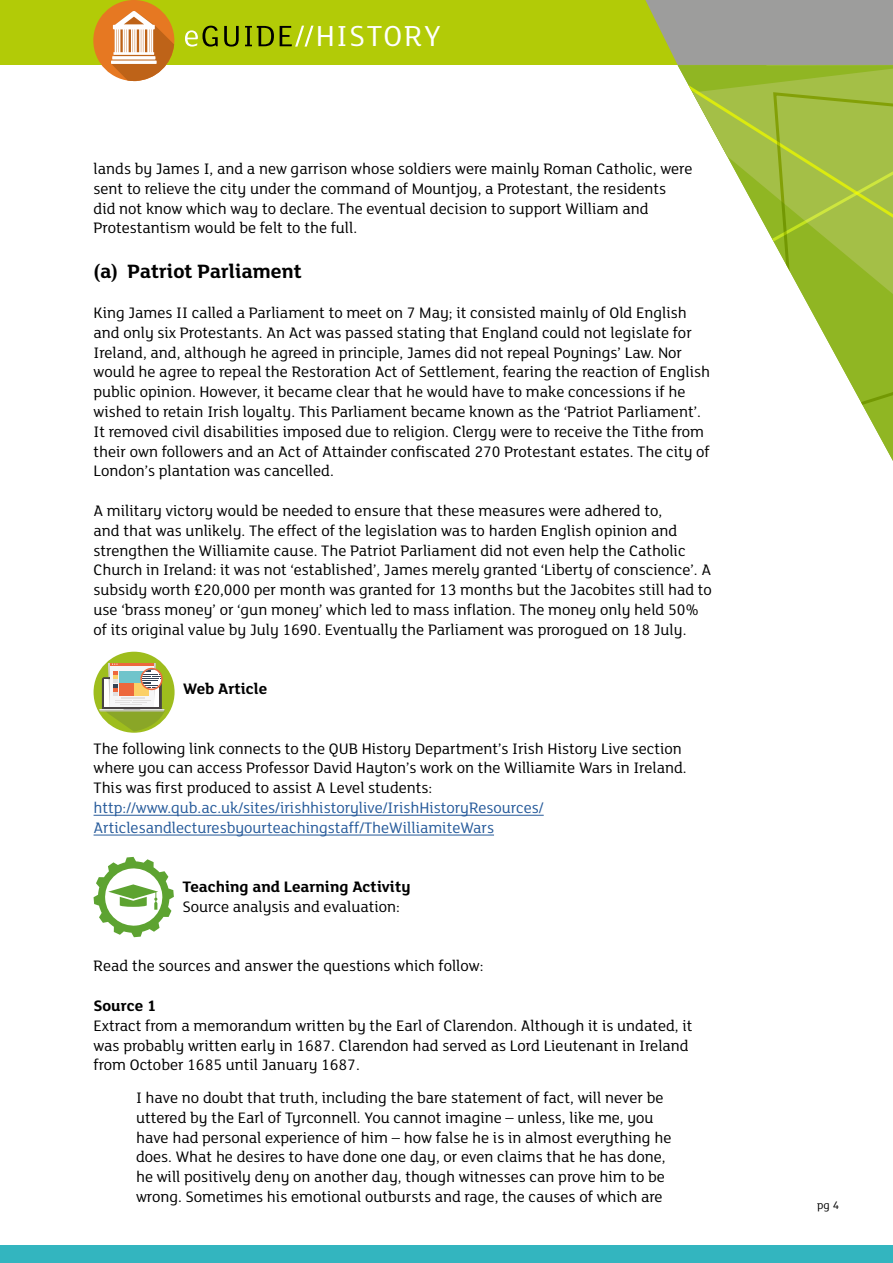
<style>
.page{position:relative;width:893px;height:1263px;background:#fff}
.page>*{position:absolute;margin:0;border:0;box-sizing:border-box;transform-origin:0 0}
.t1{font:31.5px "FS Lola";letter-spacing:.05em;color:#fff}
.t2{font:700 21px "FS Lola";color:#000}
.t3{font:16.5px/19.8px "FS Lola";color:#000}
.t4{font:16.5px/19.8px "FS Lola";color:#275b9b}
.t5{font:700 16.5px "FS Lola";color:#000}
.t6{font:12px "FS Lola";color:#000}
</style>
<div class="page">
<div style="left:0;top:1246px;width:893px;height:17px;background:#33b5bf"></div>
<div style="left:0;top:0;width:893px;height:65px;background:#b2cb07"></div>
<svg style="left:645px;top:0;width:248px;height:65px;background:#9ea091"></svg>
<svg style="left:678px;top:65px;width:215px;height:391px"></svg>
<svg style="left:771px;top:91px;width:122px;height:336px"></svg>
<svg style="left:185px;top:26px;width:33px;height:21px"></svg>
<svg style="left:224px;top:26px;width:15px;height:21px"></svg>
<svg style="left:245px;top:26px;width:29px;height:20px"></svg>
<svg style="left:280px;top:26px;width:33px;height:21px"></svg>
<div style="left:93px;top:0;width:81px;height:81px;background:#e67822;border-radius:50%"></div>
<svg style="left:111px;top:11px;width:63px;height:71px"></svg>
<svg style="left:112px;top:56px;width:43px;height:4px"></svg>
<hr style="left:111px;top:61px;width:46px;height:3px;background:#fff">
<hr style="left:94px;top:815px;width:450px;height:1px;background:#275b9b">
<hr style="left:94px;top:835px;width:400px;height:1px;background:#275b9b">
<div style="left:94px;top:652px;width:81px;height:81px;background:#9ebd1d;border-radius:50%"></div>
<svg style="left:99px;top:663px;width:66px;height:68px"></svg>
<svg style="left:94px;top:857px;width:80px;height:80px"></svg>
<h1 class="t1" style="left:316px;top:15px;width:126px">HISTORY</h1>
<p class="t3" style="left:94px;top:158px;width:600px">lands by James I, and a new garrison whose soldiers were mainly Roman Catholic, were sent to relieve the city under the command of Mountjoy, a Protestant, the residents did not know which way to declare. The eventual decision to support William and Protestantism would be felt to the full.</p>
<p class="t2" style="left:94px;top:257px;width:210px">(a) Patriot Parliament</p>
<p class="t3" style="left:94px;top:302px;width:618px">King James II called a Parliament to meet on 7 May; it consisted mainly of Old English and only six Protestants. An Act was passed stating that England could not legislate for Ireland, and, although he agreed in principle, James did not repeal Poynings’ Law. Nor would he agree to repeal the Restoration Act of Settlement, fearing the reaction of English public opinion. However, it became clear that he would have to make concessions if he wished to retain Irish loyalty. This Parliament became known as the ‘Patriot Parliament’.<br>It removed civil disabilities imposed due to religion. Clergy were to receive the Tithe from their own followers and an Act of Attainder confiscated 270 Protestant estates. The city of London’s plantation was cancelled.</p>
<p class="t3" style="left:94px;top:500px;width:620px">A military victory would be needed to ensure that these measures were adhered to,<br>and that was unlikely. The effect of the legislation was to harden English opinion and strengthen the Williamite cause. The Patriot Parliament did not even help the Catholic Church in Ireland: it was not ‘established’, James merely granted ‘Liberty of conscience’. A subsidy worth £20,000 per month was granted for 13 months but the Jacobites still had to use ‘brass money’ or ‘gun money’ which led to mass inflation. The money only held 50% of its original value by July 1690. Eventually the Parliament was prorogued on 18 July.</p>
<p class="t5" style="left:183px;top:677px;width:86px">Web Article</p>
<p class="t3" style="left:94px;top:738px;width:595px">The following link connects to the QUB History Department’s Irish History Live section where you can access Professor David Hayton’s work on the Williamite Wars in Ireland.<br>This was first produced to assist A Level students:</p>
<p class="t4" style="left:94px;top:797px;width:452px">http://www.qub.ac.uk/sites/irishhistorylive/IrishHistoryResources/<br>Articlesandlecturesbyourteachingstaff/TheWilliamiteWars</p>
<p class="t5" style="left:182px;top:875px;width:230px">Teaching and Learning Activity</p>
<p class="t3" style="left:182px;top:896px;width:219px">Source analysis and evaluation:</p>
<p class="t3" style="left:94px;top:955px;width:391px">Read the sources and answer the questions which follow:</p>
<p class="t5" style="left:94px;top:994px;width:64px">Source 1</p>
<p class="t3" style="left:94px;top:1015px;width:600px">Extract from a memorandum written by the Earl of Clarendon. Although it is undated, it was probably written early in 1687. Clarendon had served as Lord Lieutenant in Ireland from October 1685 until January 1687.</p>
<p class="t3" style="left:136px;top:1087px;width:537px">I have no doubt that truth, including the bare statement of fact, will never be uttered by the Earl of Tyrconnell. You cannot imagine – unless, like me, you have had personal experience of him – how false he is in almost everything he does. What he desires to have done one day, or even claims that he has done, he will positively deny on another day, though witnesses can prove him to be wrong. Sometimes his emotional outbursts and rage, the causes of which are</p>
<p class="t6" style="left:817px;top:1197px;width:23px">pg 4</p>
</div>
